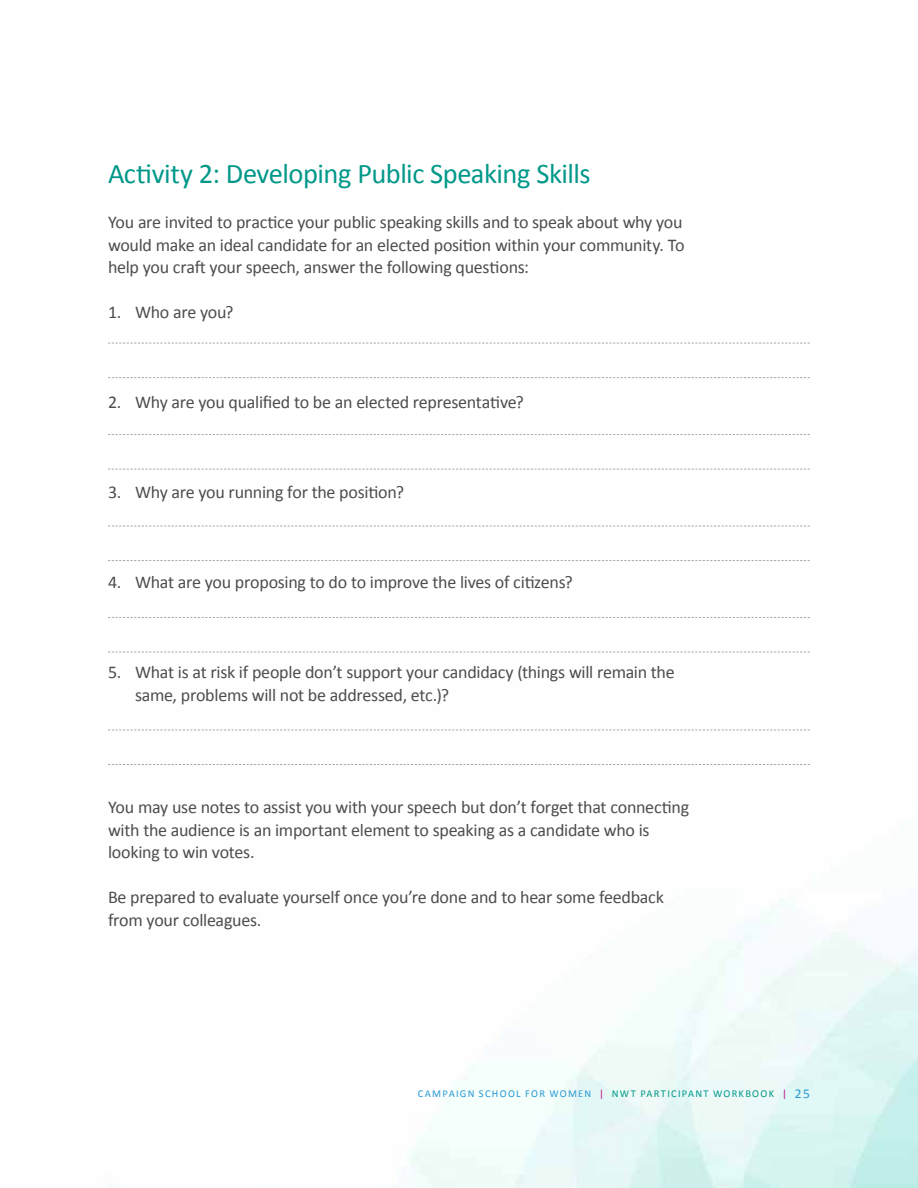
<style>
.page{position:relative;width:918px;height:1188px;background:#fff}
.page>*{position:absolute;margin:0;border:0;box-sizing:border-box;transform-origin:0 0}
.t1{font:28.5px "Calibri";letter-spacing:-.015em;color:#009889}
.t2{font:18px/22.5px "Calibri";letter-spacing:-.015em;color:#4d4d4f}
.t3{font:10.5px "Calibri";letter-spacing:.12em;color:#2899d5}
.s1{color:#bc067e}
.s2{color:#009889}
.s3{font-size:13.5px}
</style>
<div class="page">
<img style="left:108px;top:651px;width:810px;height:537px">
<svg style="left:108px;top:343px;width:702px;height:1px"></svg>
<svg style="left:108px;top:434px;width:702px;height:1px"></svg>
<svg style="left:108px;top:526px;width:702px;height:1px"></svg>
<svg style="left:108px;top:617px;width:702px;height:1px"></svg>
<svg style="left:108px;top:730px;width:702px;height:1px"></svg>
<svg style="left:108px;top:377px;width:702px;height:1px"></svg>
<svg style="left:108px;top:469px;width:702px;height:1px"></svg>
<svg style="left:108px;top:560px;width:702px;height:1px"></svg>
<svg style="left:108px;top:652px;width:702px;height:1px"></svg>
<svg style="left:108px;top:764px;width:702px;height:1px"></svg>
<h1 class="t1" style="left:108px;top:156px;width:484px">Activity 2: Developing Public Speaking Skills</h1>
<p class="t2" style="left:108px;top:211px;width:578px;text-align:justify">You are invited to practice your public speaking skills and to speak about why you would make an ideal candidate for an elected position within your community. To help you craft your speech, answer the following questions:</p>
<p class="t2" style="left:108px;top:301px;width:127px">1. Who are you?</p>
<p class="t2" style="left:108px;top:391px;width:417px">2. Why are you qualified to be an elected representative?</p>
<p class="t2" style="left:108px;top:481px;width:298px">3. Why are you running for the position?</p>
<p class="t2" style="left:108px;top:571px;width:466px">4. What are you proposing to do to improve the lives of citizens?</p>
<p class="t2" style="left:135px;top:661px;width:541px;text-indent:-27px">5. What is at risk if people don’t support your candidacy (things will remain the same, problems will not be addressed, etc.)?</p>
<p class="t2" style="left:108px;top:796px;width:583px">You may use notes to assist you with your speech but don’t forget that connecting with the audience is an important element to speaking as a candidate who is looking to win votes.</p>
<p class="t2" style="left:108px;top:886px;width:557px">Be prepared to evaluate yourself once you’re done and to hear some feedback from your colleagues.</p>
<p class="t3" style="left:418px;top:1087px;width:394px">CAMPAIGN SCHOOL FOR WOMEN <span class="s1">|</span> <span class="s2">NWT PARTICIPANT WORKBOOK</span> <span class="s1">|</span> <span class="s3">25</span></p>
</div>
